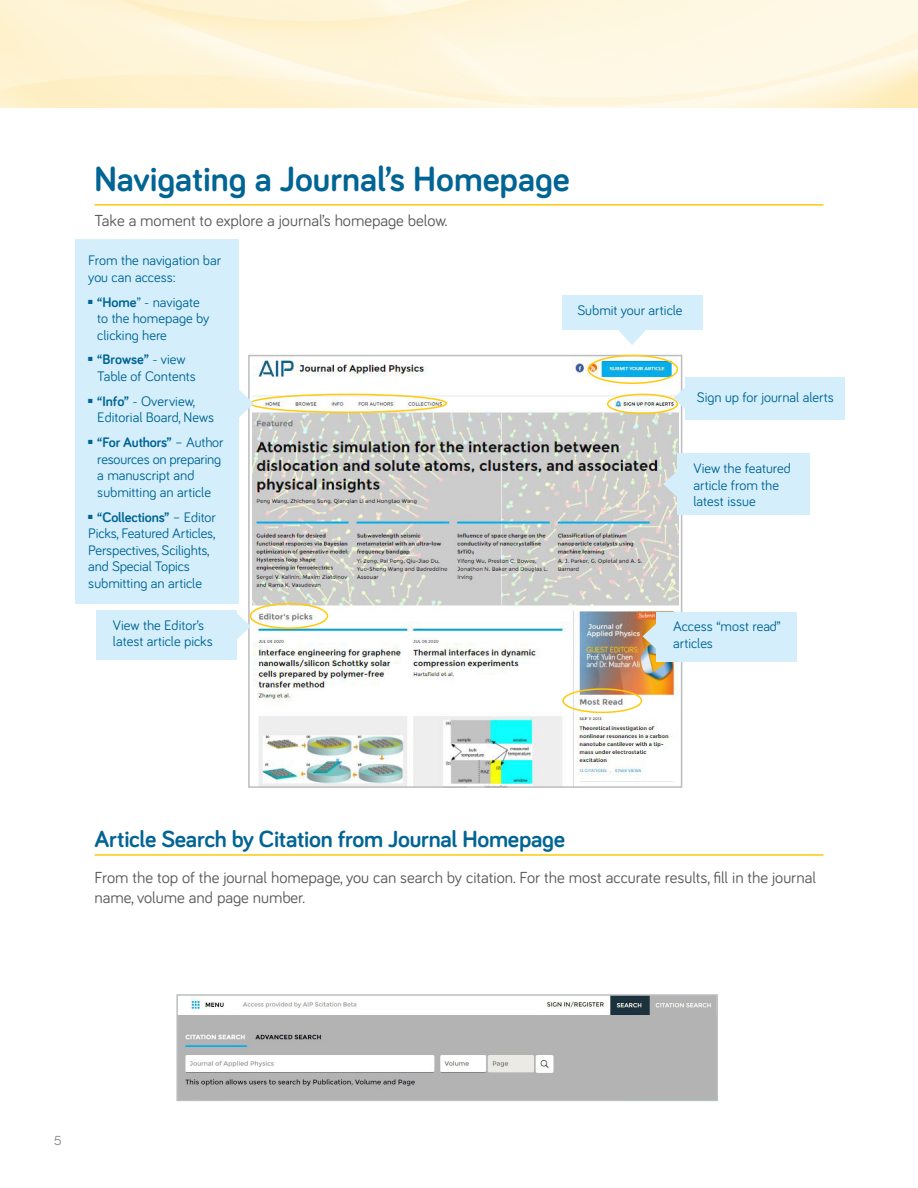
<style>
.page{position:relative;width:918px;height:1188px;background:#fff}
.page>*{position:absolute;margin:0;border:0;box-sizing:border-box;transform-origin:0 0}
.headers{font:700 36px "Bariol";color:#006494}
.subhead{font:700 24px "Bariol";letter-spacing:-.01em;color:#006494}
.body{font:16.5px/19.5px "Bariol";color:#57585a}
.call_outs{font:14.25px/16.5px "Bariol";color:#006494}
.t1{font:13.5px "Bariol";color:#808285}
.s1{font-weight:700}
</style>
<div class="page">
<hr style="left:94px;top:854px;width:730px;height:2px;background:#feca0a">
<img style="left:179px;top:997px;width:536px;height:101px">
<div style="left:176px;top:994px;width:542px;height:107px;border:2px solid #bcbdc0"></div>
<hr style="left:94px;top:204px;width:730px;height:2px;background:#feca0a">
<img style="left:252px;top:358px;width:426px;height:427px">
<div style="left:248px;top:355px;width:434px;height:433px;border:2px solid #bcbdc0"></div>
<div style="left:250px;top:603px;width:78px;height:26px;border:2px solid #feca0a;border-radius:50%"></div>
<div style="left:250px;top:394px;width:197px;height:19px;border:2px solid #feca0a;border-radius:50%"></div>
<div style="left:607px;top:394px;width:71px;height:20px;border:2px solid #feca0a;border-radius:50%"></div>
<div style="left:562px;top:688px;width:80px;height:25px;border:2px solid #feca0a;border-radius:50%"></div>
<div style="left:97px;top:610px;width:140px;height:50px;background:#d4effb"></div>
<svg style="left:237px;top:609px;width:14px;height:34px"></svg>
<div style="left:588px;top:355px;width:90px;height:29px;border:2px solid #feca0a;border-radius:50%"></div>
<div style="left:657px;top:612px;width:140px;height:50px;background:#d4effb"></div>
<svg style="left:643px;top:619px;width:14px;height:34px"></svg>
<div style="left:677px;top:454px;width:133px;height:61px;background:#d4effb"></div>
<svg style="left:663px;top:467px;width:14px;height:34px"></svg>
<div style="left:75px;top:239px;width:164px;height:364px;background:#d4effb"></div>
<svg style="left:239px;top:387px;width:15px;height:33px"></svg>
<div style="left:563px;top:295px;width:140px;height:34px;background:#d4effb"></div>
<svg style="left:615px;top:329px;width:34px;height:16px"></svg>
<div style="left:686px;top:377px;width:159px;height:42px;background:#d4effb"></div>
<svg style="left:673px;top:383px;width:13px;height:30px"></svg>
<p class="headers" style="left:94px;top:154px;width:477px">Navigating a Journal’s Homepage</p>
<p class="body" style="left:94px;top:210px;width:354px">Take a moment to explore a journal’s homepage below.</p>
<p class="call_outs" style="left:88px;top:251px;width:134px">From the navigation bar you can access:</p>
<p class="call_outs" style="left:97px;top:293px;width:113px;text-indent:-9px">■ <span class="s1">“Home</span>” - navigate to the homepage by clicking here</p>
<p class="call_outs" style="left:97px;top:351px;width:100px;text-indent:-9px">■ <span class="s1">“Browse”</span> - view<br>Table of Contents</p>
<p class="call_outs" style="left:97px;top:392px;width:118px;text-indent:-9px">■ <span class="s1">“Info”</span> - Overview,<br>Editorial Board, News</p>
<p class="call_outs" style="left:97px;top:434px;width:128px;text-indent:-9px">■ <span class="s1">“For Authors”</span> – Author resources on preparing a manuscript and submitting an article</p>
<p class="call_outs" style="left:88px;top:508px;width:129px">■ <span class="s1">“Collections”</span> – Editor<br>Picks, Featured Articles,<br>Perspectives, Scilights, and Special Topics submitting an article</p>
<p class="call_outs" style="left:577px;top:302px;width:107px">Submit your article</p>
<p class="call_outs" style="left:697px;top:388px;width:139px">Sign up for journal alerts</p>
<p class="call_outs" style="left:694px;top:460px;width:99px">View the featured article from the latest issue</p>
<p class="call_outs" style="left:113px;top:616px;width:101px">View the Editor’s latest article picks</p>
<p class="call_outs" style="left:673px;top:618px;width:109px">Access “most read” articles</p>
<p class="subhead" style="left:94px;top:823px;width:472px">Article Search by Citation from Journal Homepage</p>
<p class="body" style="left:94px;top:867px;width:723px">From the top of the journal homepage, you can search by citation. For the most accurate results, fill in the journal name, volume and page number.</p>
<p class="t1" style="left:54px;top:1131px;width:9px">5</p>
</div>
